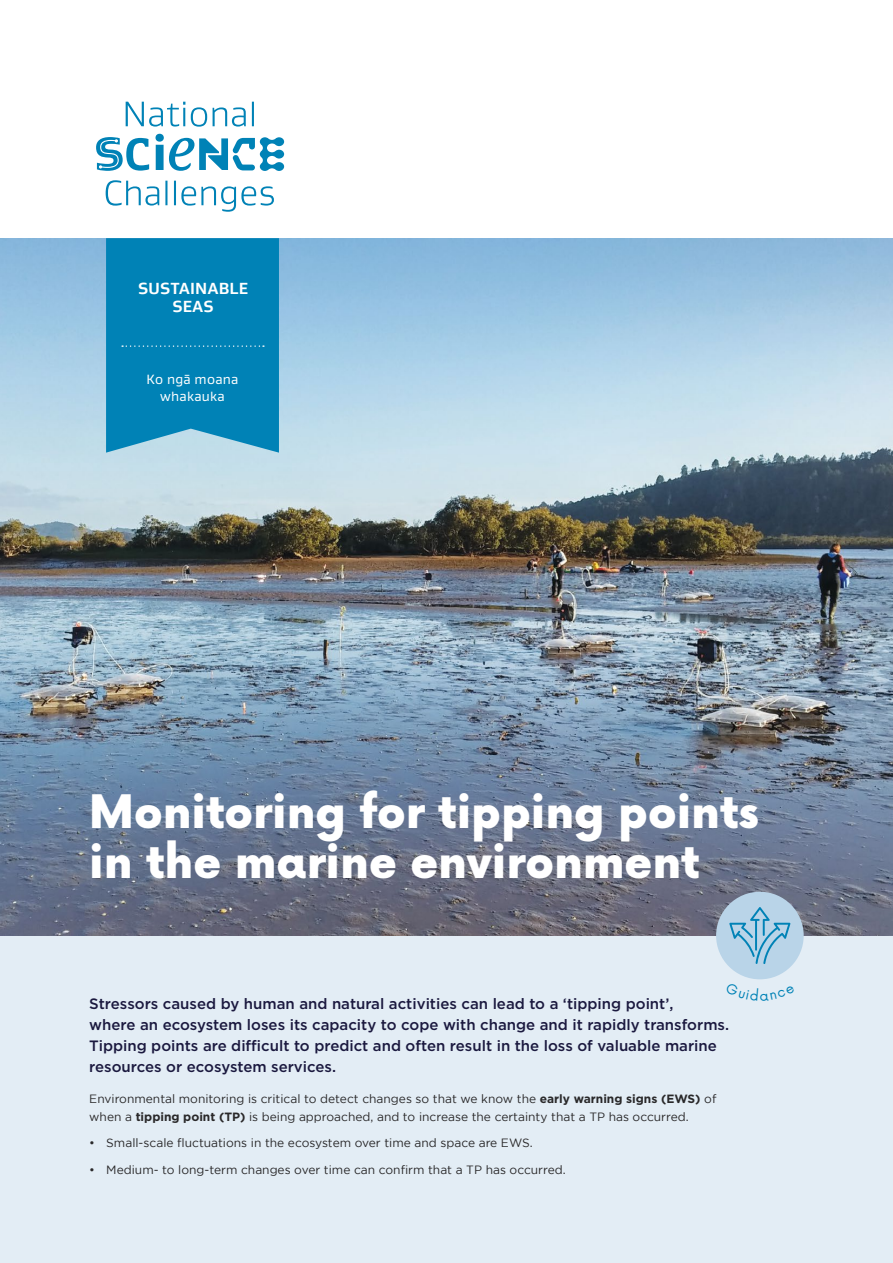
<style>
.page{position:relative;width:893px;height:1263px;background:#fff}
.page>*{position:absolute;margin:0;border:0;box-sizing:border-box;transform-origin:0 0}
.t1{font:900 45px/49.5px "Now";color:#fff}
.t2{font:700 16.5px/17.9px "Gustan";letter-spacing:.02em;color:#fff;text-align:center}
.t3{font:500 15px/21px "Gotham";color:#1b193f}
.t4{font:13.65px/16.5px "Gustan";letter-spacing:.02em;color:#fff;text-align:center}
.t5{font:12px/18px "Gotham";color:#292829}
.s1{font-weight:700}
</style>
<div class="page">
<div style="left:0;top:848px;width:893px;height:415px;background:#e3edf5"></div>
<img style="left:0;top:238px;width:893px;height:697px">
<svg style="left:106px;top:238px;width:173px;height:215px;background:#0b87b9"></svg>
<svg style="left:96px;top:102px;width:188px;height:110px"></svg>
<div style="left:716px;top:892px;width:88px;height:87px;background:#b9d4e8;border-radius:50%"></div>
<svg style="left:729px;top:907px;width:61px;height:57px"></svg>
<h2 class="t2" style="left:138px;top:279px;width:111px">SUSTAINABLE<br>SEAS</h2>
<p class="t4" style="left:147px;top:371px;width:93px">Ko ngā moana whakauka</p>
<h1 class="t1" style="left:89px;top:787px;width:671px">Monitoring for tipping points in the marine environment</h1>
<p class="t3" style="left:89px;top:993px;width:641px">Stressors caused by human and natural activities can lead to a ‘tipping point’,<br>where an ecosystem loses its capacity to cope with change and it rapidly transforms.<br>Tipping points are difficult to predict and often result in the loss of valuable marine resources or ecosystem services.</p>
<p class="t5" style="left:89px;top:1089px;width:629px">Environmental monitoring is critical to detect changes so that we know the <span class="s1">early warning signs (EWS)</span> of when a <span class="s1">tipping point (TP)</span> is being approached, and to increase the certainty that a TP has occurred.</p>
<p class="t5" style="left:89px;top:1134px;width:445px">• Small-scale fluctuations in the ecosystem over time and space are EWS.</p>
<p class="t5" style="left:89px;top:1160px;width:478px">• Medium- to long-term changes over time can confirm that a TP has occurred.</p>
</div>
